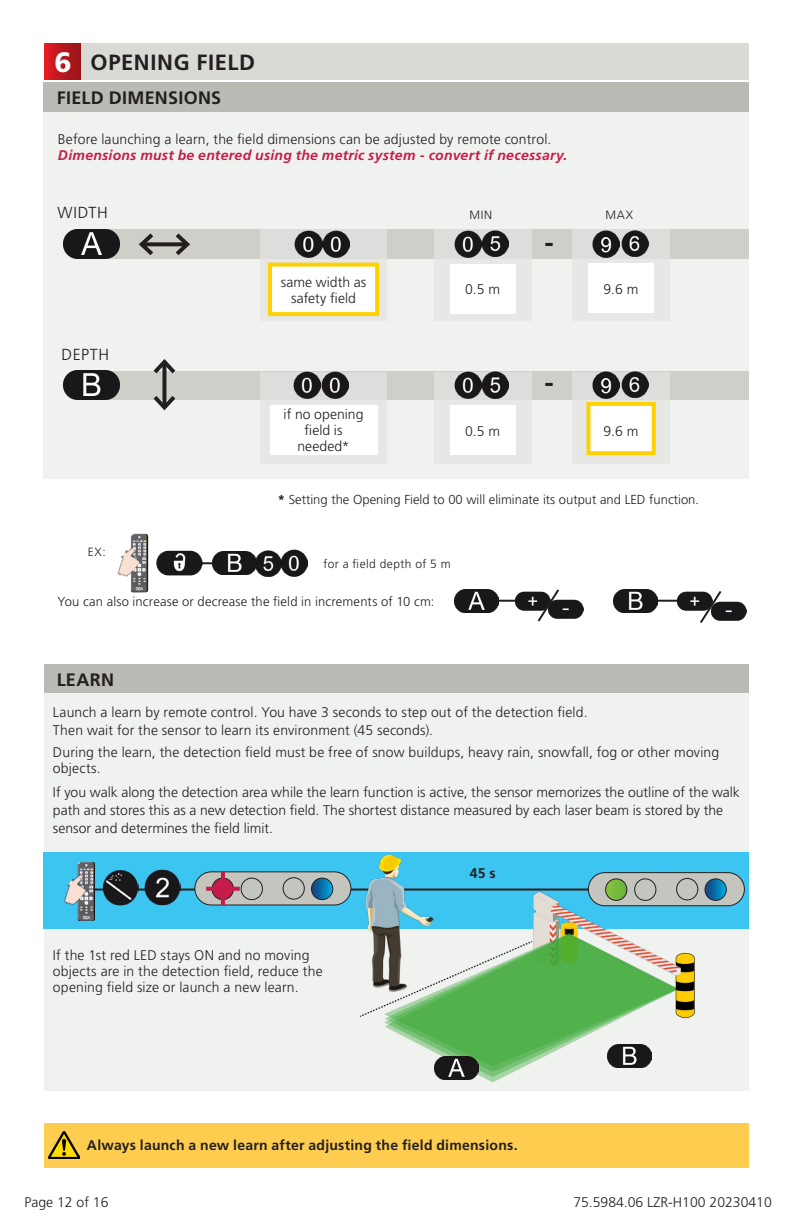
<style>
.page{position:relative;width:792px;height:1224px;background:#fff}
.page>*{position:absolute;margin:0;border:0;box-sizing:border-box;transform-origin:0 0}
.resumé_tech{font:700 28px "Frutiger LT Std";color:#231f20}
.Step_Number{font:900 28px "Frutiger LT Std";color:#fff}
.Step_Description{font:700 22px "Frutiger LT Std";letter-spacing:.025em;color:#231f20}
.resumé_tech-2{font:700 18px "Frutiger LT Std";letter-spacing:.015em;color:#231f20}
.t1{font:300 16px "Frutiger LT Std";letter-spacing:.04em;color:#231f20}
.resumé_tech-3{font:300 14px/16px "Frutiger LT Std";letter-spacing:.005em;color:#231f20}
.resumé_tech-4{font:italic 700 14px "Frutiger LT Std";letter-spacing:.02em;color:#c61c4a}
.resumé_tech-5{font:700 14px "Frutiger LT Std";letter-spacing:.02em;color:#231f20}
.resumé_tech-6{font:300 13px "Frutiger LT Std";color:#231f20}
.t2{font:300 12px "Frutiger LT Std";letter-spacing:.04em;color:#231f20}
.s1{font-weight:700}
</style>
<div class="page">
<div style="left:44px;top:665px;width:705px;height:28px;background:#bbbbb5"></div>
<div style="left:44px;top:112px;width:705px;height:366px;background:#f0f2f0"></div>
<div style="left:44px;top:693px;width:705px;height:397px;background:#f0f2f0"></div>
<div style="left:43px;top:853px;width:706px;height:76px;background:#3dc5f2"></div>
<div style="left:102px;top:230px;width:647px;height:29px;background:#cfcec9"></div>
<div style="left:573px;top:230px;width:97px;height:91px;background:#e4e5e3"></div>
<div style="left:434px;top:230px;width:97px;height:91px;background:#e4e5e3"></div>
<div style="left:260px;top:230px;width:127px;height:91px;background:#dddedb"></div>
<hr style="left:179px;top:562px;width:115px;height:2px;background:#231f20">
<img style="left:212px;top:552px;width:43px;height:23px">
<img style="left:454px;top:230px;width:55px;height:27px">
<img style="left:592px;top:230px;width:27px;height:27px">
<img style="left:621px;top:230px;width:27px;height:27px">
<div style="left:268px;top:263px;width:111px;height:53px;background:#fff;border:4px solid #fed105"></div>
<img style="left:295px;top:230px;width:55px;height:27px">
<img style="left:255px;top:550px;width:53px;height:27px">
<div style="left:99px;top:371px;width:650px;height:28px;background:#cfcec9"></div>
<hr style="left:457px;top:600px;width:91px;height:2px;background:#231f20">
<img style="left:455px;top:589px;width:43px;height:23px">
<img style="left:515px;top:591px;width:21px;height:19px">
<img style="left:561px;top:600px;width:23px;height:19px">
<svg style="left:536px;top:589px;width:25px;height:33px"></svg>
<hr style="left:619px;top:600px;width:91px;height:2px;background:#231f20">
<img style="left:677px;top:591px;width:21px;height:19px">
<img style="left:723px;top:601px;width:23px;height:19px">
<svg style="left:698px;top:591px;width:25px;height:32px"></svg>
<img style="left:614px;top:589px;width:44px;height:23px">
<hr style="left:86px;top:889px;width:642px;height:2px;background:#231f20">
<img style="left:103px;top:870px;width:36px;height:35px">
<img style="left:145px;top:870px;width:36px;height:36px">
<div style="left:588px;top:873px;width:156px;height:33px;background:#c5c5c0;border-radius:17px"></div>
<div style="left:588px;top:872px;width:157px;height:34px;border:1px solid #231f20;border-radius:17px"></div>
<svg style="left:705px;top:879px;width:21px;height:21px"></svg>
<div style="left:705px;top:878px;width:22px;height:23px;border:1px solid #231f20;border-radius:50%"></div>
<div style="left:195px;top:872px;width:156px;height:33px;background:#c5c5c0;border-radius:17px"></div>
<div style="left:195px;top:872px;width:156px;height:33px;border:1px solid #231f20;border-radius:17px"></div>
<div style="left:283px;top:877px;width:22px;height:23px;border:1px solid #231f20;border-radius:50%"></div>
<svg style="left:311px;top:878px;width:22px;height:22px"></svg>
<div style="left:311px;top:878px;width:22px;height:22px;border:1px solid #231f20;border-radius:50%"></div>
<div style="left:241px;top:878px;width:22px;height:22px;border:1px solid #231f20;border-radius:50%"></div>
<div style="left:212px;top:878px;width:21px;height:22px;background:#c61c4a;border-radius:50%"></div>
<div style="left:212px;top:878px;width:22px;height:22px;border:1px solid #231f20;border-radius:50%"></div>
<hr style="left:221px;top:872px;width:4px;height:33px;background:#c61c4a">
<hr style="left:206px;top:887px;width:34px;height:4px;background:#c61c4a">
<img style="left:360px;top:852px;width:351px;height:239px">
<div style="left:450px;top:264px;width:65px;height:50px;background:#fff"></div>
<div style="left:588px;top:263px;width:66px;height:49px;background:#fff"></div>
<div style="left:44px;top:1124px;width:705px;height:44px;background:#fecc4e"></div>
<img style="left:48px;top:1132px;width:31px;height:27px">
<img style="left:435px;top:1057px;width:44px;height:23px">
<div style="left:44px;top:82px;width:705px;height:30px;background:#bbbbb5"></div>
<img style="left:608px;top:1045px;width:44px;height:23px">
<img style="left:156px;top:551px;width:47px;height:25px">
<svg style="left:158px;top:242px;width:13px;height:4px"></svg>
<svg style="left:136px;top:229px;width:22px;height:27px"></svg>
<svg style="left:171px;top:229px;width:22px;height:27px"></svg>
<svg style="left:162px;top:378px;width:4px;height:14px"></svg>
<svg style="left:149px;top:392px;width:31px;height:19px"></svg>
<svg style="left:153px;top:359px;width:23px;height:19px"></svg>
<img style="left:64px;top:230px;width:56px;height:29px">
<img style="left:64px;top:370px;width:56px;height:30px">
<div style="left:573px;top:372px;width:97px;height:92px;background:#e4e5e3"></div>
<div style="left:434px;top:372px;width:97px;height:92px;background:#e4e5e3"></div>
<div style="left:260px;top:372px;width:127px;height:92px;background:#e4e5e3"></div>
<div style="left:270px;top:405px;width:107px;height:50px;background:#fff"></div>
<div style="left:450px;top:405px;width:65px;height:49px;background:#fff"></div>
<div style="left:586px;top:402px;width:70px;height:53px;background:#fff;border:4px solid #fed105"></div>
<img style="left:454px;top:371px;width:55px;height:27px">
<img style="left:592px;top:372px;width:27px;height:26px">
<img style="left:621px;top:372px;width:27px;height:26px">
<img style="left:293px;top:371px;width:55px;height:27px">
<div style="left:44px;top:43px;width:38px;height:37px;background:linear-gradient(to right,#e11b23,#951417)"></div>
<div style="left:81px;top:43px;width:668px;height:37px;background:#dad9d5"></div>
<img style="left:131px;top:534px;width:18px;height:59px">
<img style="left:117px;top:543px;width:28px;height:37px">
<img style="left:77px;top:862px;width:18px;height:59px">
<img style="left:64px;top:872px;width:28px;height:37px">
<p class="Step_Number" style="left:55px;top:45px;width:19px">6</p>
<p class="Step_Description" style="left:91px;top:49px;width:166px">OPENING FIELD</p>
<p class="resumé_tech-2" style="left:57px;top:87px;width:166px">FIELD DIMENSIONS</p>
<p class="resumé_tech-3" style="left:58px;top:131px;width:495px">Before launching a learn, the field dimensions can be adjusted by remote control.</p>
<p class="resumé_tech-4" style="left:58px;top:147px;width:511px">Dimensions must be entered using the metric system - convert if necessary.</p>
<p class="t1" style="left:58px;top:204px;width:52px">WIDTH</p>
<p class="t1" style="left:62px;top:345px;width:49px">DEPTH</p>
<p class="t2" style="left:88px;top:545px;width:20px">EX:</p>
<p class="t2" style="left:469px;top:209px;width:24px">MIN</p>
<p class="t2" style="left:606px;top:209px;width:29px">MAX</p>
<p class="resumé_tech-3" style="left:281px;top:274px;width:87px">same width as</p>
<p class="resumé_tech-3" style="left:291px;top:290px;width:66px">safety field</p>
<p class="resumé_tech-3" style="left:284px;top:407px;width:81px;text-align:center">if no opening field is</p>
<p class="resumé_tech-3" style="left:297px;top:439px;width:54px">needed*</p>
<p class="resumé_tech" style="left:544px;top:226px;width:11px">-</p>
<p class="resumé_tech-3" style="left:465px;top:281px;width:37px">0.5 m</p>
<p class="resumé_tech-3" style="left:604px;top:281px;width:37px">9.6 m</p>
<p class="resumé_tech" style="left:544px;top:366px;width:11px">-</p>
<p class="resumé_tech-3" style="left:465px;top:424px;width:37px">0.5 m</p>
<p class="resumé_tech-3" style="left:604px;top:424px;width:37px">9.6 m</p>
<p class="resumé_tech-6" style="left:278px;top:493px;width:423px"><span class="s1">*</span> Setting the Opening Field to 00 will eliminate its output and LED function.</p>
<p class="t2" style="left:323px;top:557px;width:129px">for a field depth of 5 m</p>
<p class="resumé_tech-6" style="left:58px;top:594px;width:378px">You can also increase or decrease the field in increments of 10 cm:</p>
<p class="resumé_tech-2" style="left:57px;top:669px;width:59px">LEARN</p>
<p class="resumé_tech-3" style="left:53px;top:704px;width:536px;line-height:18px">Launch a learn by remote control. You have 3 seconds to step out of the detection field.<br>Then wait for the sensor to learn its environment (45 seconds).</p>
<p class="resumé_tech-3" style="left:53px;top:744px;width:668px">During the learn, the detection field must be free of snow buildups, heavy rain, snowfall, fog or other moving objects.</p>
<p class="resumé_tech-3" style="left:53px;top:783px;width:689px;line-height:18px">If you walk along the detection area while the learn function is active, the sensor memorizes the outline of the walk path and stores this as a new detection field. The shortest distance measured by each laser beam is stored by the sensor and determines the field limit.</p>
<p class="resumé_tech-3" style="left:53px;top:947px;width:271px">If the 1st red LED stays ON and no moving objects are in the detection field, reduce the opening field size or launch a new learn.</p>
<p class="resumé_tech-5" style="left:470px;top:865px;width:27px">45 s</p>
<p class="resumé_tech-5" style="left:87px;top:1137px;width:432px">Always launch a new learn after adjusting the field dimensions.</p>
<p class="resumé_tech-3" style="left:24px;top:1194px;width:86px">Page 12 of 16</p>
<p class="resumé_tech-3" style="left:573px;top:1194px;width:200px">75.5984.06 LZR-H100 20230410</p>
</div>
